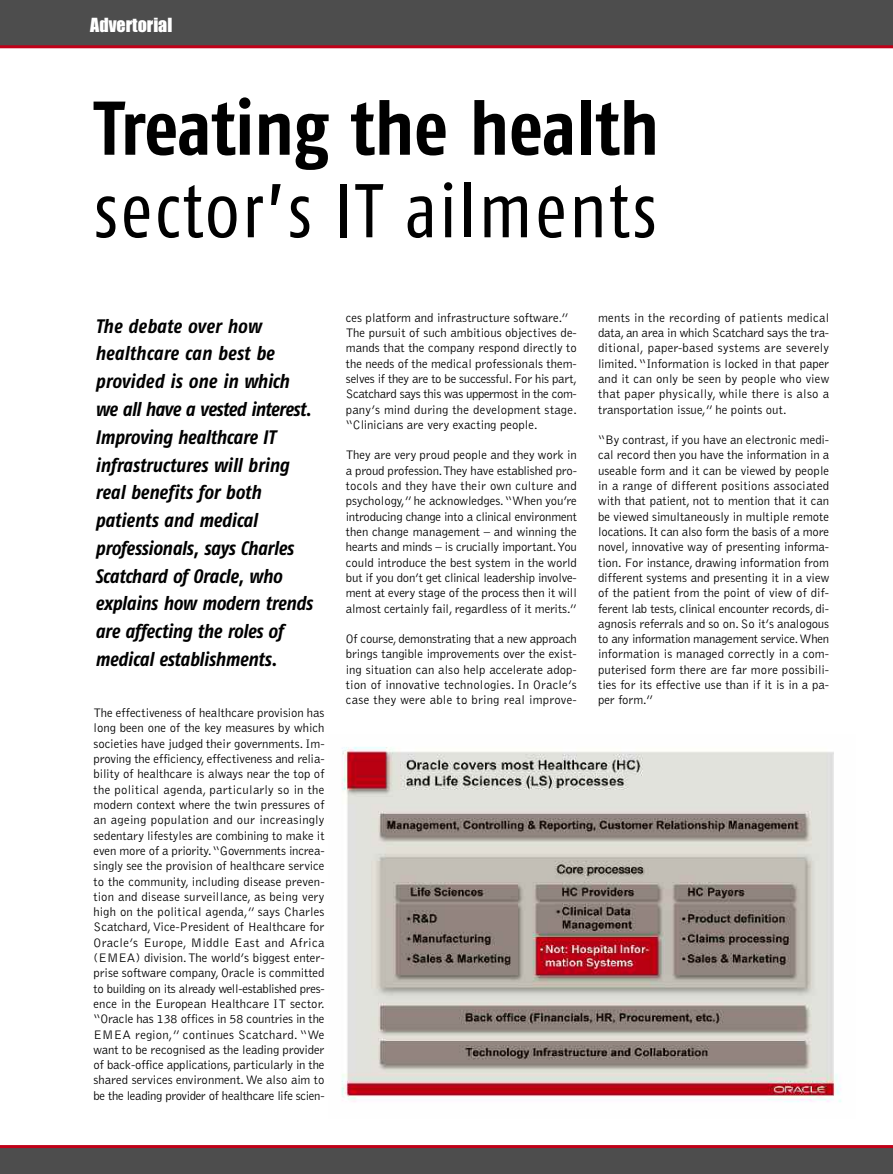
<style>
.page{position:relative;width:893px;height:1174px;background:#fff}
.page>*{position:absolute;margin:0;border:0;box-sizing:border-box;transform-origin:0 0}
.t1{font:75.9px "Fago Co";letter-spacing:.03em;color:#000}
.t2{font:700 75.9px "Fago Co";letter-spacing:-.005em;color:#000}
.t3{font:italic 700 19.5px/27.8px "Fago Co";letter-spacing:-.01em;color:#000}
.t4{font:18px "Impact";color:#fff}
.t5{font:300 12.75px/15.3px "Bell Gothic";color:#000;text-align:justify}
</style>
<div class="page">
<div style="left:0;top:1146px;width:893px;height:28px;background:#4d4d4d"></div>
<div style="left:0;top:0;width:893px;height:47px;background:#4d4d4d"></div>
<img style="left:341px;top:747px;width:501px;height:355px">
<hr style="left:0;top:45px;width:893px;height:3px;background:#c00018">
<hr style="left:0;top:1145px;width:893px;height:3px;background:#c00018">
<h3 class="t4" style="left:90px;top:16px;width:84px">Advertorial</h3>
<h1 class="t2" style="left:94px;top:102px;width:567px">Treating the health</h1>
<h1 class="t1" style="left:94px;top:184px;width:565px">sector’s IT ailments</h1>
<p class="t3" style="left:95px;top:314px;width:219px">The debate over how healthcare can best be provided is one in which we all have a vested interest.<br>Improving healthcare IT infrastructures will bring real benefits for both patients and medical professionals, says Charles<br>Scatchard of Oracle, who explains how modern trends are affecting the roles of medical establishments.</p>
<p class="t5" style="left:94px;top:706px;width:233px">The effectiveness of healthcare provision has long been one of the key measures by which societies have judged their governments. Im&shy;proving the efficiency, effectiveness and relia&shy;bility of healthcare is always near the top of the political agenda, particularly so in the modern context where the twin pressures of an ageing population and our increasingly sedentary lifestyles are combining to make it even more of a priority.“Governments increa&shy;singly see the provision of healthcare service to the community, including disease preven&shy;tion and disease surveillance, as being very high on the political agenda,” says Charles Scatchard,Vice-President of Healthcare for Oracle’s Europe, Middle East and Africa (EMEA) division.The world’s biggest enter&shy;prise software company, Oracle is committed to building on its already well-established pres&shy;ence in the European Healthcare IT sector. “Oracle has 138 offices in 58 countries in the EMEA region,” continues Scatchard. “We want to be recognised as the leading provider of back-office applications, particularly in the shared services environment.We also aim to be the leading provider of healthcare life scien-</p>
<p class="t5" style="left:346px;top:310px;width:233px;text-align:left">ces platform and infrastructure software.” The pursuit of such ambitious objectives de&shy;mands that the company respond directly to the needs of the medical professionals them&shy;selves if they are to be successful. For his part, Scatchard says this was uppermost in the com&shy;pany’s mind during the development stage. “Clinicians are very exacting people.</p>
<p class="t5" style="left:346px;top:448px;width:233px">They are very proud people and they work in a proud profession.They have established pro&shy;tocols and they have their own culture and psychology,” he acknowledges.“When you’re introducing change into a clinical environment then change management – and winning the hearts and minds – is crucially important.You could introduce the best system in the world but if you don’t get clinical leadership involve&shy;ment at every stage of the process then it will almost certainly fail, regardless of it merits.”</p>
<p class="t5" style="left:346px;top:632px;width:233px">Of course, demonstrating that a new approach brings tangible improvements over the exist&shy;ing situation can also help accelerate adop&shy;tion of innovative technologies. In Oracle’s case they were able to bring real improve-</p>
<p class="t5" style="left:598px;top:310px;width:233px">ments in the recording of patients medical data, an area in which Scatchard says the tra&shy;ditional, paper-based systems are severely limited.“Information is locked in that paper and it can only be seen by people who view that paper physically, while there is also a transportation issue,” he points out.</p>
<p class="t5" style="left:598px;top:433px;width:233px">“By contrast, if you have an electronic medi&shy;cal record then you have the information in a useable form and it can be viewed by people in a range of different positions associated with that patient, not to mention that it can be viewed simultaneously in multiple remote locations. It can also form the basis of a more novel, innovative way of presenting informa&shy;tion. For instance, drawing information from different systems and presenting it in a view of the patient from the point of view of dif&shy;ferent lab tests, clinical encounter records, di&shy;agnosis referrals and so on. So it’s analogous to any information management service.When information is managed correctly in a com&shy;puterised form there are far more possibili&shy;ties for its effective use than if it is in a pa&shy;per form.”</p>
</div>
